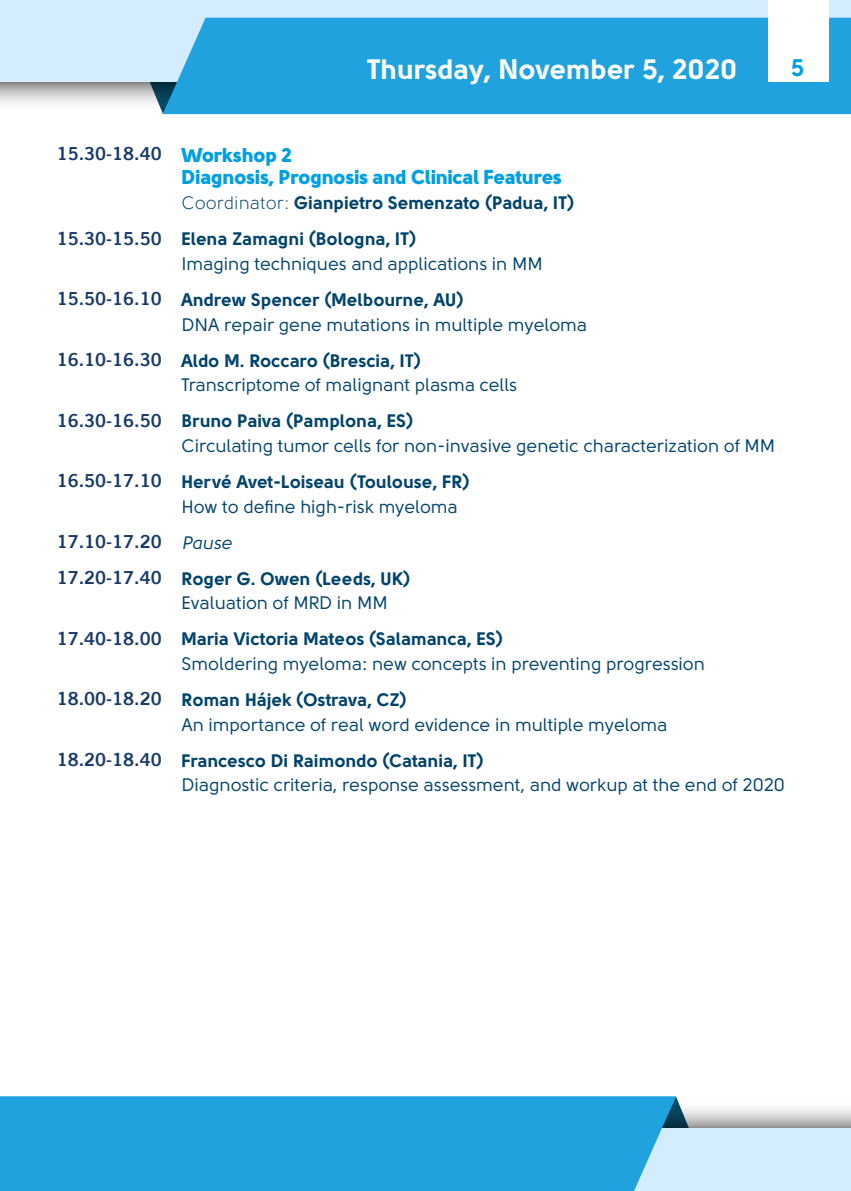
<style>
.page{position:relative;width:851px;height:1191px;background:#fff}
.page>*{position:absolute;margin:0;border:0;box-sizing:border-box;transform-origin:0 0}
.t1{font:28px "Solomon Sans Bold";color:#fff}
.t2{font:24px "Solomon Sans Bold";color:#009fe3}
.t3{font:20px "Solomon Sans Black";letter-spacing:-.005em;color:#009fe3}
.t4{font:18px "Solomon Sans Normal";color:#00436b}
.t5{font:18px/35.8px "Solomon Sans Bold";color:#00436b}
.t6{font:18px "Trade Gothic LT Bold Two";color:#183a68}
.s1{font-family:"Solomon Sans Black";font-size:20px;color:#009fe3}
.s2{font-family:"Solomon Sans Book"}
.s3{font-family:"Trade Gothic LT Bold Two";color:#183a68}
.s4{font-family:"Solomon Sans Normal Italic";color:#00436b}
</style>
<div class="page">
<svg style="left:676px;top:1097px;width:174px;height:31px"></svg>
<div style="left:0;top:1128px;width:850px;height:63px;background:#d4edfc"></div>
<svg style="left:0;top:82px;width:163px;height:32px"></svg>
<div style="left:0;top:0;width:850px;height:82px;background:#d4edfc"></div>
<div style="left:163px;top:18px;width:687px;height:96px;background:#1fa2dd"></div>
<div style="left:1px;top:1096px;width:675px;height:95px;background:#1fa2dd"></div>
<div style="left:767px;top:0;width:61px;height:82px;background:#fff"></div>
<hr style="left:0;top:1096px;width:1px;height:36px;background:#1fa2dd">
<hr style="left:0;top:1128px;width:1px;height:63px;background:#d4edfc">
<h1 class="t1" style="left:367px;top:53px;width:372px">Thursday, November 5, 2020</h1>
<h2 class="t2" style="left:791px;top:53px;width:15px">5</h2>
<p class="t6" style="left:57px;top:143px;width:237px">15.30-18.40 <span class="s1">Workshop 2</span></p>
<p class="t3" style="left:181px;top:166px;width:382px">Diagnosis, Prognosis and Clinical Features</p>
<p class="t5" style="left:57px;top:185px;width:519px;text-indent:125px"><span class="s2">Coordinator:</span> Gianpietro Semenzato (Padua, IT)<br><span class="s3">15.30-15.50</span> Elena Zamagni (Bologna, IT)</p>
<p class="t4" style="left:181px;top:254px;width:362px">Imaging techniques and applications in MM</p>
<p class="t5" style="left:57px;top:281px;width:408px"><span class="s3">15.50-16.10</span> Andrew Spencer (Melbourne, AU)</p>
<p class="t4" style="left:181px;top:314px;width:407px">DNA repair gene mutations in multiple myeloma</p>
<p class="t5" style="left:57px;top:342px;width:366px"><span class="s3">16.10-16.30</span> Aldo M. Roccaro (Brescia, IT)</p>
<p class="t4" style="left:181px;top:375px;width:337px">Transcriptome of malignant plasma cells</p>
<p class="t5" style="left:57px;top:403px;width:358px"><span class="s3">16.30-16.50</span> Bruno Paiva (Pamplona, ES)</p>
<p class="t4" style="left:181px;top:436px;width:595px">Circulating tumor cells for non-invasive genetic characterization of MM</p>
<p class="t5" style="left:57px;top:463px;width:414px"><span class="s3">16.50-17.10</span> Hervé Avet-Loiseau (Toulouse, FR)</p>
<p class="t4" style="left:181px;top:496px;width:278px">How to define high-risk myeloma</p>
<p class="t6" style="left:57px;top:530px;width:176px">17.10-17.20 <span class="s4">Pause</span></p>
<p class="t5" style="left:57px;top:560px;width:355px"><span class="s3">17.20-17.40</span> Roger G. Owen (Leeds, UK)</p>
<p class="t4" style="left:181px;top:593px;width:207px">Evaluation of MRD in MM</p>
<p class="t5" style="left:57px;top:621px;width:448px"><span class="s3">17.40-18.00</span> Maria Victoria Mateos (Salamanca, ES)</p>
<p class="t4" style="left:181px;top:653px;width:525px">Smoldering myeloma: new concepts in preventing progression</p>
<p class="t5" style="left:57px;top:681px;width:352px"><span class="s3">18.00-18.20</span> Roman Hájek (Ostrava, CZ)</p>
<p class="t4" style="left:181px;top:714px;width:487px">An importance of real word evidence in multiple myeloma</p>
<p class="t5" style="left:57px;top:742px;width:429px"><span class="s3">18.20-18.40</span> Francesco Di Raimondo (Catania, IT)</p>
<p class="t4" style="left:181px;top:775px;width:605px">Diagnostic criteria, response assessment, and workup at the end of 2020</p>
</div>
